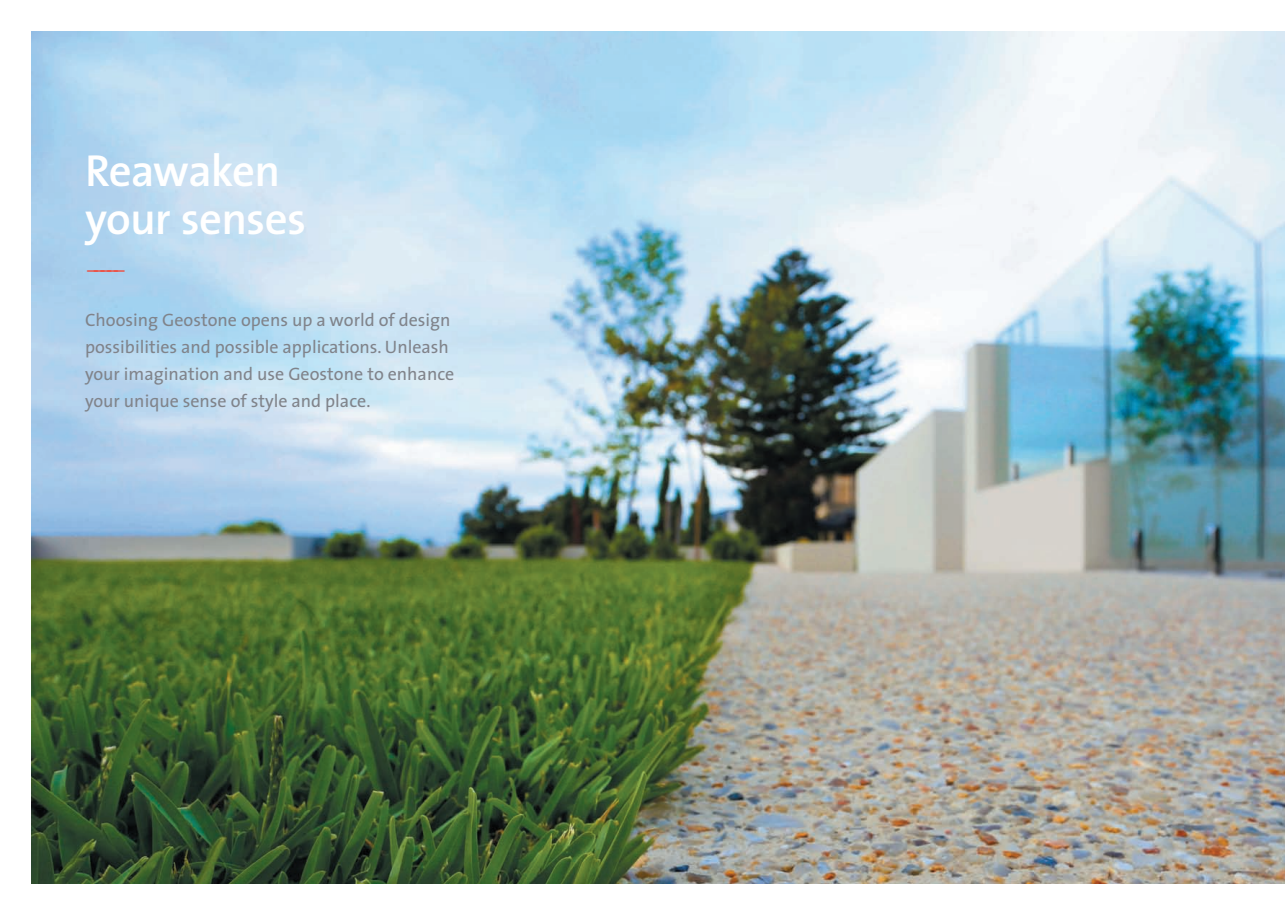
<style>
.page{position:relative;width:1285px;height:915px;background:#fff}
.page>*{position:absolute;margin:0;border:0;box-sizing:border-box;transform-origin:0 0}
.t1{font:600 45px/48px "The Sans";letter-spacing:-.02em;color:#fff}
.t2{font:18px/27px "The Sans";color:#80838a}
.t3{font:600 15.75px "The Sans";color:#ef4b3d;scale:2.86 1}
</style>
<div class="page">
<img style="left:32px;top:32px;width:1252px;height:850px">
<h1 class="t1" style="left:85px;top:145px;width:222px">Reawaken your senses</h1>
<p class="t3" style="left:85px;top:256px;width:16px">-----</p>
<p class="t2" style="left:85px;top:306px;width:370px">Choosing Geostone opens up a world of design possibilities and possible applications. Unleash your imagination and use Geostone to enhance your unique sense of style and place.</p>
</div>
